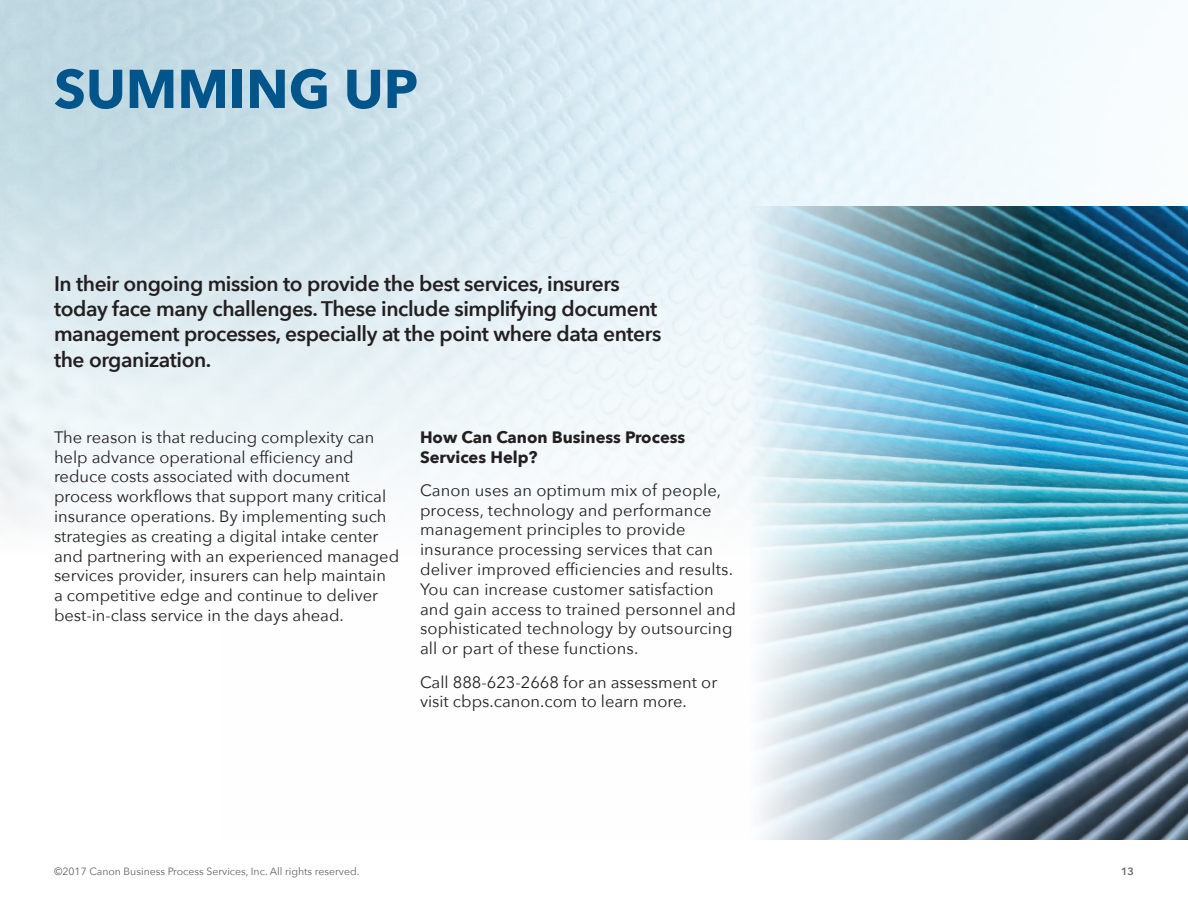
<style>
.page{position:relative;width:1188px;height:918px;background:#fff}
.page>*{position:absolute;margin:0;border:0;box-sizing:border-box;transform-origin:0 0}
.t1{font:700 54px "Avenir Next";color:#01558a}
.t2{font:600 21px/25.2px "Avenir Next";letter-spacing:-.02em;color:#231f20}
.t3{font:16.5px/19.8px "Avenir Next";color:#231f20}
.t4{font:700 16.5px/19.8px "Avenir Next";color:#231f20}
.t5{font:10.5px "Avenir Next";color:#636366}
.t6{font:600 10.5px "Avenir Next";color:#636366}
</style>
<div class="page">
<img style="left:0;top:0;width:1188px;height:840px">
<img style="left:220px;top:206px;width:968px;height:633px">
<h1 class="t1" style="left:54px;top:56px;width:366px">SUMMING UP</h1>
<p class="t2" style="left:54px;top:271px;width:609px">In their ongoing mission to provide the best services, insurers today face many challenges. These include simplifying document management processes, especially at the point where data enters the organization.</p>
<p class="t3" style="left:54px;top:427px;width:347px">The reason is that reducing complexity can help advance operational efficiency and reduce costs associated with document process workflows that support many critical insurance operations. By implementing such strategies as creating a digital intake center and partnering with an experienced managed services provider, insurers can help maintain<br>a competitive edge and continue to deliver best-in-class service in the days ahead.</p>
<p class="t4" style="left:420px;top:427px;width:267px">How Can Canon Business Process<br>Services Help?</p>
<p class="t3" style="left:420px;top:480px;width:318px">Canon uses an optimum mix of people, process, technology and performance management principles to provide insurance processing services that can deliver improved efficiencies and results.<br>You can increase customer satisfaction and gain access to trained personnel and sophisticated technology by outsourcing all or part of these functions.</p>
<p class="t3" style="left:420px;top:672px;width:299px">Call 888-623-2668 for an assessment or visit cbps.canon.com to learn more.</p>
<p class="t5" style="left:54px;top:865px;width:307px">©2017 Canon Business Process Services, Inc. All rights reserved.</p>
<p class="t6" style="left:1121px;top:864px;width:14px">13</p>
</div>
